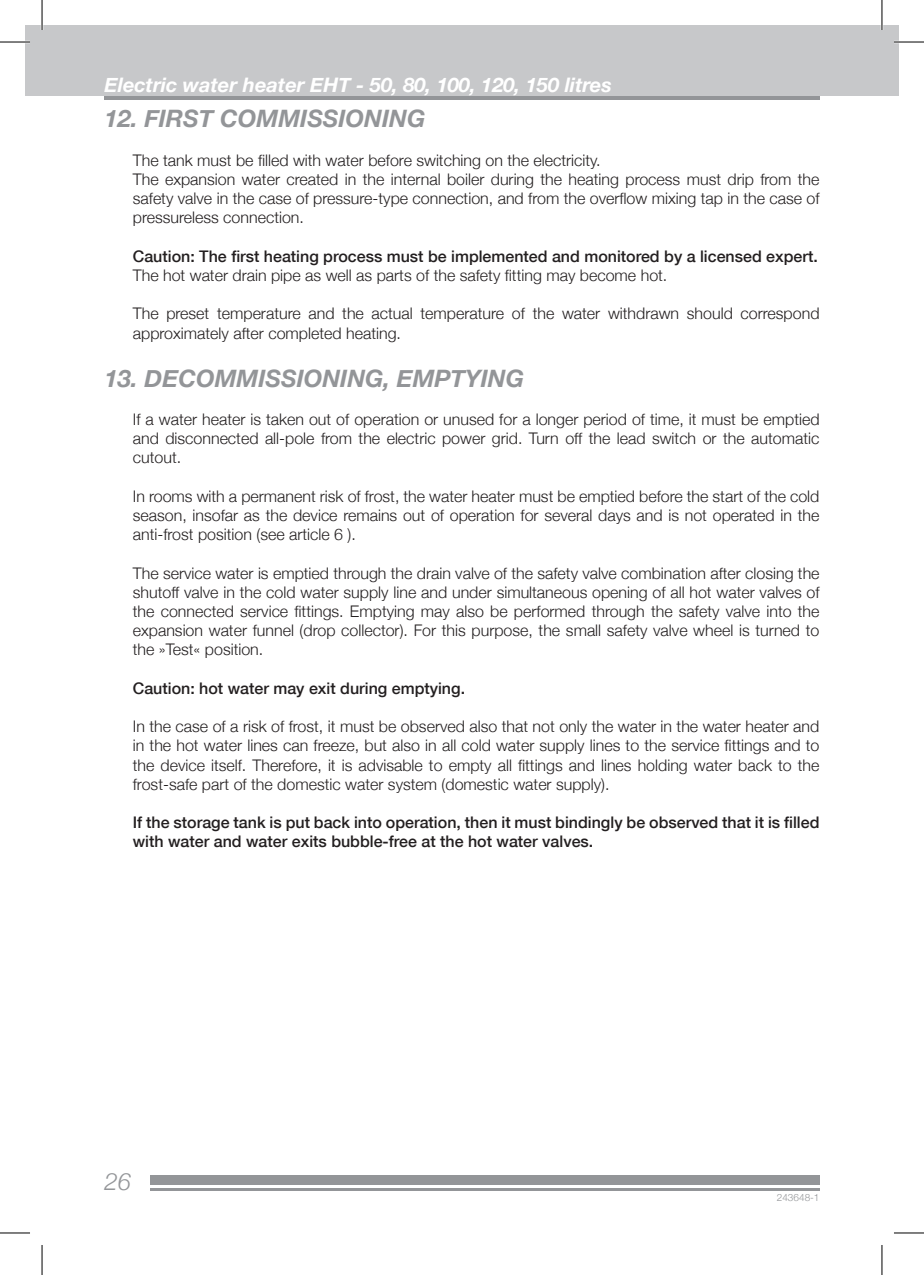
<style>
.page{position:relative;width:924px;height:1275px;background:#fff}
.page>*{position:absolute;margin:0;border:0;box-sizing:border-box;transform-origin:0 0}
.t1{font:italic 700 24px "Helvetica Neue";color:#939598}
.t2{font:italic 300 24px "Helvetica Neue";color:#939598}
.t3{font:italic 700 20px "Helvetica Neue";color:#fff}
.t4{font:300 16px/19.2px "Helvetica Neue";color:#231f20;text-align:justify}
.t5{font:500 16px/19.2px "Helvetica Neue";color:#231f20}
.t6{font:300 10px "Helvetica Neue";color:#939598}
</style>
<div class="page">
<div style="left:881px;top:25px;width:17px;height:71px;background:#c7c8ca"></div>
<div style="left:25px;top:25px;width:856px;height:71px;background:#c7c8ca"></div>
<hr style="left:104px;top:96px;width:715px;height:4px;background:#939598">
<div style="left:150px;top:1174px;width:669px;height:10px;background:#939598"></div>
<hr style="left:150px;top:1188px;width:669px;height:3px;background:#939598">
<hr style="left:0;top:41px;width:30px;height:2px;background:#fff">
<hr style="left:893px;top:41px;width:30px;height:2px;background:#fff">
<hr style="left:41px;top:0;width:2px;height:30px;background:#fff">
<hr style="left:880px;top:0;width:2px;height:30px;background:#fff">
<hr style="left:0;top:42px;width:30px;height:1px;background:#000">
<hr style="left:893px;top:42px;width:30px;height:1px;background:#000">
<hr style="left:0;top:1232px;width:30px;height:1px;background:#000">
<hr style="left:893px;top:1232px;width:30px;height:1px;background:#000">
<hr style="left:42px;top:0;width:1px;height:30px;background:#000">
<hr style="left:42px;top:1245px;width:1px;height:30px;background:#000">
<hr style="left:881px;top:0;width:1px;height:30px;background:#000">
<hr style="left:881px;top:1245px;width:1px;height:30px;background:#000">
<p class="t3" style="left:104px;top:73px;width:508px">Electric water heater EHT - 50, 80, 100, 120, 150 litres</p>
<h1 class="t1" style="left:104px;top:104px;width:322px">12. FIRST COMMISSIONING</h1>
<p class="t4" style="left:133px;top:150px;width:688px;text-align:left">The tank must be filled with water before switching on the electricity.<br>The expansion water created in the internal boiler during the heating process must drip from the safety valve in the case of pressure-type connection, and from the overflow mixing tap in the case of pressureless connection.</p>
<p class="t5" style="left:133px;top:246px;width:686px">Caution: The first heating process must be implemented and monitored by a licensed expert.</p>
<p class="t4" style="left:133px;top:265px;width:536px">The hot water drain pipe as well as parts of the safety fitting may become hot.</p>
<p class="t4" style="left:133px;top:304px;width:687px">The preset temperature and the actual temperature of the water withdrawn should correspond approximately after completed heating.</p>
<h1 class="t1" style="left:104px;top:363px;width:421px">13. DECOMMISSIONING, EMPTYING</h1>
<p class="t4" style="left:133px;top:409px;width:688px">If a water heater is taken out of operation or unused for a longer period of time, it must be emptied and disconnected all-pole from the electric power grid. Turn off the lead switch or the automatic cutout.</p>
<p class="t4" style="left:133px;top:486px;width:687px">In rooms with a permanent risk of frost, the water heater must be emptied before the start of the cold season, insofar as the device remains out of operation for several days and is not operated in the anti-frost position (see article 6 ).</p>
<p class="t4" style="left:133px;top:563px;width:688px">The service water is emptied through the drain valve of the safety valve combination after closing the shutoff valve in the cold water supply line and under simultaneous opening of all hot water valves of the connected service fittings. Emptying may also be performed through the safety valve into the expansion water funnel (drop collector). For this purpose, the small safety valve wheel is turned to the »Test« position.</p>
<p class="t5" style="left:133px;top:678px;width:333px">Caution: hot water may exit during emptying.</p>
<p class="t4" style="left:133px;top:716px;width:687px">In the case of a risk of frost, it must be observed also that not only the water in the water heater and in the hot water lines can freeze, but also in all cold water supply lines to the service fittings and to the device itself. Therefore, it is advisable to empty all fittings and lines holding water back to the frost-safe part of the domestic water system (domestic water supply).</p>
<p class="t5" style="left:133px;top:813px;width:687px">If the storage tank is put back into operation, then it must bindingly be observed that it is filled with water and water exits bubble-free at the hot water valves.</p>
<h1 class="t2" style="left:104px;top:1167px;width:28px">26</h1>
<p class="t6" style="left:776px;top:1191px;width:44px">243648-1</p>
</div>
